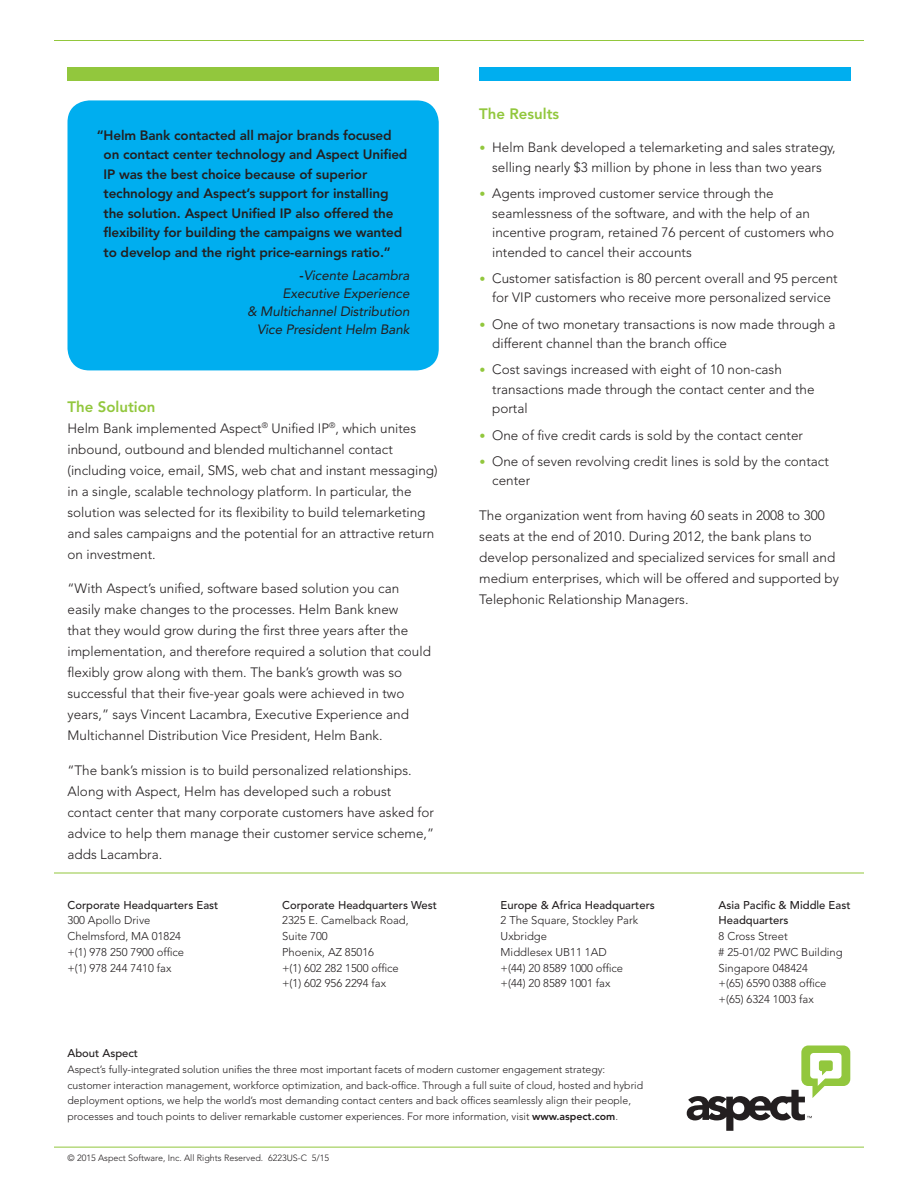
<style>
.page{position:relative;width:918px;height:1188px;background:#fff}
.page>*{position:absolute;margin:0;border:0;box-sizing:border-box;transform-origin:0 0}
.Subhead_Green{font:800 15px "Avenir LT Std";color:#92c73d}
.Body{font:800 15px "Avenir LT Std";color:#92c73d}
.Body-2{font:300 13.5px/21px "Avenir LT Std";color:#231f20}
.Call_Out_Quote{font:800 13.5px/19.5px "Avenir LT Std";letter-spacing:-.01em;color:#231f20}
.Quote_Name{font:italic 13.5px/18px "Avenir LT Std";letter-spacing:-.01em;color:#231f20;text-align:right}
.Address_Style{font:300 11.25px "Avenir LT Std";color:#231f20}
.Address_Name{font:500 11.25px "Avenir LT Std";color:#231f20}
.About_Aspect{font:500 11.25px "Avenir LT Std";color:#231f20}
.Boilerplate_Style{font:300 10.5px/15.8px "Avenir LT Std";color:#231f20}
.Legal_Text_Style{font:300 9px "Avenir LT Std";color:#231f20}
.s1{font-weight:800;font-style:normal}
.s2{font-weight:900;font-size:12px;color:#92c73d}
.s3{font-weight:800}
</style>
<div class="page">
<hr style="left:54px;top:40px;width:810px;height:1px;background:#92c73d">
<hr style="left:54px;top:873px;width:810px;height:1px;background:#92c73d">
<hr style="left:54px;top:1147px;width:810px;height:1px;background:#92c73d">
<div style="left:68px;top:68px;width:371px;height:13px;background:#92c73d"></div>
<div style="left:479px;top:68px;width:371px;height:13px;background:#00aeef"></div>
<svg style="left:687px;top:1046px;width:163px;height:85px"></svg>
<div style="left:68px;top:100px;width:371px;height:270px;background:#00aeef;border-radius:22px"></div>
<p class="Call_Out_Quote" style="left:104px;top:125px;width:305px;text-indent:-7px">“Helm Bank contacted all major brands focused on contact center technology and Aspect Unified IP was the best choice because of superior technology and Aspect’s support for installing the solution. Aspect Unified IP also offered the flexibility for building the campaigns we wanted to develop and the right price-earnings ratio.”</p>
<p class="Quote_Name" style="left:300px;top:267px;width:111px"><span class="s1">-</span>Vicente Lacambra</p>
<p class="Quote_Name" style="left:247px;top:285px;width:164px">Executive Experience<br>&amp; Multichannel Distribution<br>Vice President Helm Bank</p>
<p class="Subhead_Green" style="left:68px;top:398px;width:90px">The Solution</p>
<p class="Body-2" style="left:68px;top:418px;width:372px">Helm Bank implemented Aspect<sup>®</sup> Unified IP<sup>®</sup>, which unites inbound, outbound and blended multichannel contact (including voice, email, SMS, web chat and instant messaging) in a single, scalable technology platform. In particular, the solution was selected for its flexibility to build telemarketing and sales campaigns and the potential for an attractive return on investment.</p>
<p class="Body-2" style="left:68px;top:578px;width:365px">“With Aspect’s unified, software based solution you can easily make changes to the processes. Helm Bank knew<br>that they would grow during the first three years after the implementation, and therefore required a solution that could flexibly grow along with them. The bank’s growth was so successful that their five-year goals were achieved in two years,” says Vincent Lacambra, Executive Experience and Multichannel Distribution Vice President, Helm Bank.</p>
<p class="Body-2" style="left:68px;top:760px;width:368px">“The bank’s mission is to build personalized relationships.<br>Along with Aspect, Helm has developed such a robust contact center that many corporate customers have asked for advice to help them manage their customer service scheme,” adds Lacambra.</p>
<p class="Address_Name" style="left:68px;top:898px;width:152px">Corporate Headquarters East</p>
<p class="Address_Style" style="left:68px;top:914px;width:84px">300 Apollo Drive</p>
<p class="Address_Style" style="left:68px;top:930px;width:115px">Chelmsford, MA 01824</p>
<p class="Address_Style" style="left:68px;top:945px;width:118px">+(1) 978 250 7900 office</p>
<p class="Address_Style" style="left:68px;top:961px;width:105px">+(1) 978 244 7410 fax</p>
<p class="Address_Name" style="left:282px;top:898px;width:156px">Corporate Headquarters West</p>
<p class="Address_Style" style="left:282px;top:914px;width:128px">2325 E. Camelback Road,</p>
<p class="Address_Style" style="left:282px;top:930px;width:47px">Suite 700</p>
<p class="Address_Style" style="left:282px;top:945px;width:94px">Phoenix, AZ 85016</p>
<p class="Address_Style" style="left:282px;top:961px;width:118px">+(1) 602 282 1500 office</p>
<p class="Address_Style" style="left:282px;top:977px;width:105px">+(1) 602 956 2294 fax</p>
<p class="Body" style="left:479px;top:105px;width:81px">The Results</p>
<p class="Body-2" style="left:479px;top:138px;width:358px;line-height:19.5px;text-align:center"><span class="s2">•</span> Helm Bank developed a telemarketing and sales strategy, selling nearly $3 million by phone in less than two years</p>
<p class="Body-2" style="left:492px;top:184px;width:343px;line-height:19.5px;text-indent:-13px"><span class="s2">•</span> Agents improved customer service through the seamlessness of the software, and with the help of an incentive program, retained 76 percent of customers who intended to cancel their accounts</p>
<p class="Body-2" style="left:479px;top:268px;width:360px;line-height:19.5px;text-align:center"><span class="s2">•</span> Customer satisfaction is 80 percent overall and 95 percent for VIP customers who receive more personalized service</p>
<p class="Body-2" style="left:492px;top:314px;width:345px;line-height:19.5px;text-indent:-13px"><span class="s2">•</span> One of two monetary transactions is now made through a different channel than the branch office</p>
<p class="Body-2" style="left:492px;top:360px;width:324px;line-height:19.5px;text-indent:-13px"><span class="s2">•</span> Cost savings increased with eight of 10 non-cash transactions made through the contact center and the portal</p>
<p class="Body-2" style="left:479px;top:424px;width:325px"><span class="s2">•</span> One of five credit cards is sold by the contact center</p>
<p class="Body-2" style="left:492px;top:451px;width:338px;line-height:19.5px;text-indent:-13px"><span class="s2">•</span> One of seven revolving credit lines is sold by the contact center</p>
<p class="Body-2" style="left:479px;top:505px;width:361px">The organization went from having 60 seats in 2008 to 300 seats at the end of 2010. During 2012, the bank plans to develop personalized and specialized services for small and medium enterprises, which will be offered and supported by Telephonic Relationship Managers.</p>
<p class="Address_Name" style="left:501px;top:898px;width:156px">Europe &amp; Africa Headquarters</p>
<p class="Address_Style" style="left:501px;top:914px;width:139px">2 The Square, Stockley Park</p>
<p class="Address_Style" style="left:501px;top:930px;width:48px">Uxbridge</p>
<p class="Address_Style" style="left:501px;top:945px;width:108px">Middlesex UB11 1AD</p>
<p class="Address_Style" style="left:501px;top:961px;width:124px">+(44) 20 8589 1000 office</p>
<p class="Address_Style" style="left:501px;top:977px;width:111px">+(44) 20 8589 1001 fax</p>
<p class="Address_Name" style="left:719px;top:898px;width:133px">Asia Pacific &amp; Middle East</p>
<p class="Address_Name" style="left:719px;top:914px;width:72px">Headquarters</p>
<p class="Address_Style" style="left:719px;top:930px;width:71px">8 Cross Street</p>
<p class="Address_Style" style="left:719px;top:945px;width:126px"># 25-01/02 PWC Building</p>
<p class="Address_Style" style="left:719px;top:961px;width:91px">Singapore 048424</p>
<p class="Address_Style" style="left:719px;top:977px;width:109px">+(65) 6590 0388 office</p>
<p class="Address_Style" style="left:719px;top:993px;width:97px">+(65) 6324 1003 fax</p>
<p class="About_Aspect" style="left:68px;top:1047px;width:72px">About Aspect</p>
<p class="Boilerplate_Style" style="left:68px;top:1061px;width:577px">Aspect’s fully-integrated solution unifies the three most important facets of modern customer engagement strategy: customer interaction management, workforce optimization, and back-office. Through a full suite of cloud, hosted and hybrid deployment options, we help the world’s most demanding contact centers and back offices seamlessly align their people, processes and touch points to deliver remarkable customer experiences. For more information, visit <span class="s3">www.aspect.com</span>.</p>
<p class="Legal_Text_Style" style="left:68px;top:1153px;width:263px">© 2015 Aspect Software, Inc. All Rights Reserved. 6223US-C 5/15</p>
</div>
